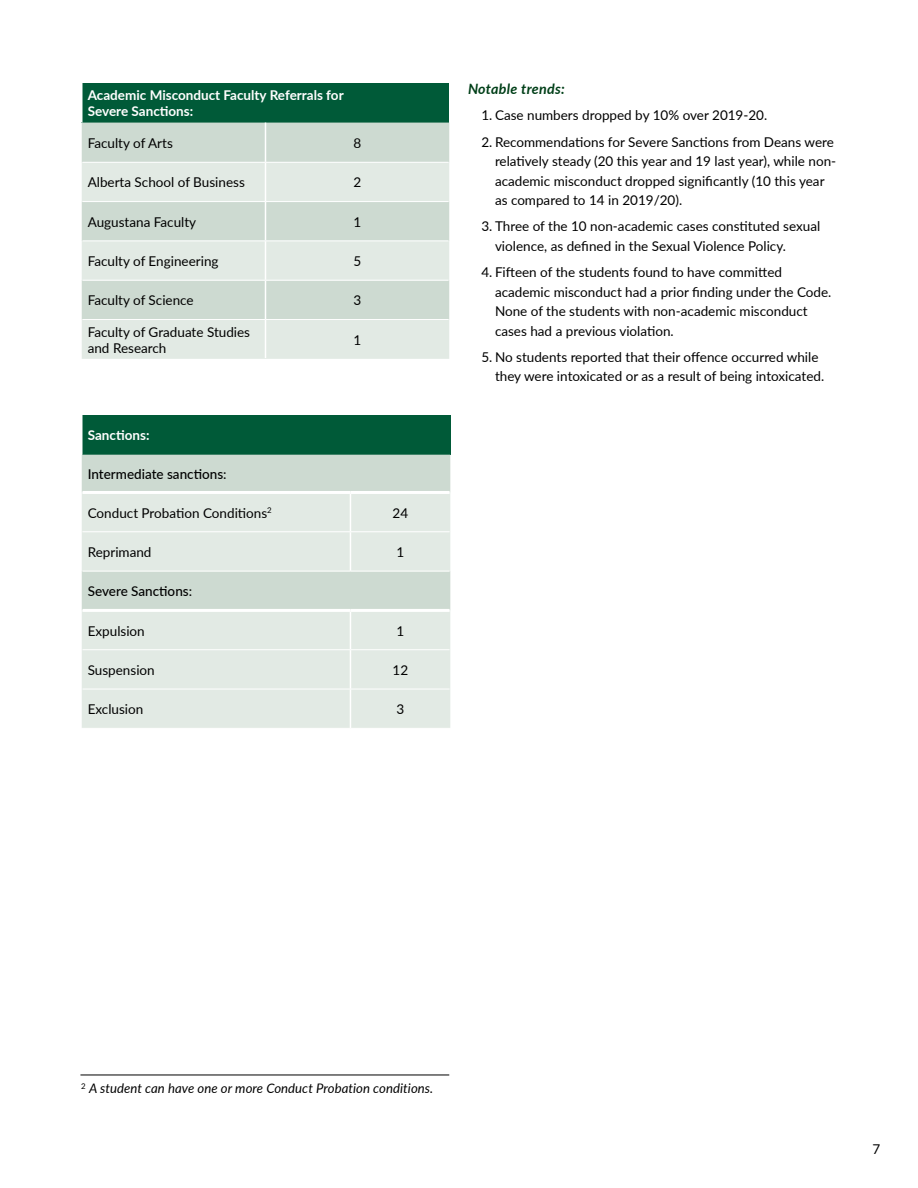
<style>
.page{position:relative;width:918px;height:1188px;background:#fff}
.page>*{position:absolute;margin:0;border:0;box-sizing:border-box;transform-origin:0 0}
.t1{font:italic 700 14.25px "Lato";letter-spacing:.02em;color:#003f18}
.t2{font:13.5px/19.5px "Lato";color:#000}
.t3{font:700 13.5px/16.2px "Lato";color:#fff}
.t4{font:500 13.5px "Lato";color:#000}
.t5{font:italic 13.2px "Lato";letter-spacing:.005em;color:#000}
</style>
<div class="page">
<hr style="left:80px;top:1075px;width:369px;height:1px;background:#000">
<div style="left:82px;top:83px;width:367px;height:40px;background:#005a38"></div>
<div style="left:82px;top:123px;width:367px;height:39px;background:#cddad1"></div>
<svg style="left:82px;top:162px;width:367px;height:197px;fill:#e2eae4"></svg>
<div style="left:82px;top:241px;width:367px;height:39px;background:#e2eae4"></div>
<hr style="left:265px;top:123px;width:1px;height:39px;background:#fff">
<hr style="left:265px;top:163px;width:1px;height:38px;background:#fff">
<hr style="left:265px;top:202px;width:1px;height:39px;background:#fff">
<hr style="left:265px;top:241px;width:1px;height:39px;background:#fff">
<hr style="left:265px;top:281px;width:1px;height:38px;background:#fff">
<hr style="left:265px;top:320px;width:1px;height:38px;background:#fff">
<hr style="left:82px;top:162px;width:184px;height:1px;background:#fff">
<hr style="left:266px;top:162px;width:182px;height:1px;background:#fff">
<hr style="left:82px;top:201px;width:184px;height:1px;background:#fff">
<hr style="left:266px;top:201px;width:182px;height:1px;background:#fff">
<hr style="left:82px;top:241px;width:184px;height:1px;background:#fff">
<hr style="left:266px;top:241px;width:182px;height:1px;background:#fff">
<hr style="left:82px;top:280px;width:184px;height:1px;background:#fff">
<hr style="left:266px;top:280px;width:182px;height:1px;background:#fff">
<hr style="left:82px;top:319px;width:184px;height:1px;background:#fff">
<hr style="left:266px;top:319px;width:182px;height:1px;background:#fff">
<div style="left:82px;top:415px;width:368px;height:40px;background:#005a38"></div>
<div style="left:82px;top:455px;width:368px;height:154px;background:#cddad1"></div>
<div style="left:82px;top:494px;width:368px;height:77px;background:#e2eae4"></div>
<div style="left:82px;top:612px;width:368px;height:116px;background:#e2eae4"></div>
<hr style="left:350px;top:494px;width:1px;height:37px;background:#fff">
<hr style="left:350px;top:532px;width:1px;height:39px;background:#fff">
<hr style="left:82px;top:531px;width:268px;height:1px;background:#fff">
<hr style="left:350px;top:531px;width:100px;height:1px;background:#fff">
<hr style="left:82px;top:491px;width:268px;height:3px;background:#fff">
<hr style="left:350px;top:491px;width:100px;height:3px;background:#fff">
<hr style="left:82px;top:571px;width:268px;height:1px;background:#fff">
<hr style="left:350px;top:571px;width:100px;height:1px;background:#fff">
<hr style="left:350px;top:612px;width:1px;height:37px;background:#fff">
<hr style="left:82px;top:649px;width:268px;height:1px;background:#fff">
<hr style="left:350px;top:649px;width:100px;height:1px;background:#fff">
<hr style="left:82px;top:689px;width:268px;height:1px;background:#fff">
<hr style="left:350px;top:689px;width:100px;height:1px;background:#fff">
<hr style="left:350px;top:650px;width:1px;height:39px;background:#fff">
<hr style="left:350px;top:689px;width:1px;height:39px;background:#fff">
<p class="t3" style="left:88px;top:86px;width:257px">Academic Misconduct Faculty Referrals for<br>Severe Sanctions:</p>
<p class="t2" style="left:88px;top:133px;width:87px">Faculty of Arts</p>
<p class="t2" style="left:353px;top:133px;width:9px">8</p>
<p class="t2" style="left:88px;top:172px;width:159px">Alberta School of Business</p>
<p class="t2" style="left:353px;top:172px;width:9px">2</p>
<p class="t2" style="left:88px;top:211px;width:110px">Augustana Faculty</p>
<p class="t2" style="left:353px;top:211px;width:9px">1</p>
<p class="t2" style="left:88px;top:251px;width:132px">Faculty of Engineering</p>
<p class="t2" style="left:353px;top:251px;width:9px">5</p>
<p class="t2" style="left:88px;top:290px;width:107px">Faculty of Science</p>
<p class="t2" style="left:353px;top:290px;width:9px">3</p>
<p class="t2" style="left:88px;top:323px;width:164px;line-height:16.2px">Faculty of Graduate Studies and Research</p>
<p class="t2" style="left:353px;top:329px;width:9px">1</p>
<p class="t3" style="left:88px;top:427px;width:63px">Sanctions:</p>
<p class="t4" style="left:88px;top:464px;width:140px">Intermediate sanctions:</p>
<p class="t2" style="left:88px;top:502px;width:186px">Conduct Probation Conditions<sup>2</sup></p>
<p class="t2" style="left:393px;top:502px;width:17px">24</p>
<p class="t2" style="left:88px;top:542px;width:65px">Reprimand</p>
<p class="t2" style="left:396px;top:542px;width:9px">1</p>
<p class="t4" style="left:88px;top:582px;width:106px">Severe Sanctions:</p>
<p class="t2" style="left:88px;top:620px;width:59px">Expulsion</p>
<p class="t2" style="left:396px;top:620px;width:9px">1</p>
<p class="t2" style="left:88px;top:660px;width:69px">Suspension</p>
<p class="t2" style="left:393px;top:660px;width:17px">12</p>
<p class="t2" style="left:88px;top:699px;width:57px">Exclusion</p>
<p class="t2" style="left:396px;top:699px;width:9px">3</p>
<p class="t1" style="left:468px;top:78px;width:98px">Notable trends:</p>
<p class="t2" style="left:482px;top:105px;width:287px">1. Case numbers dropped by 10% over 2019-20.</p>
<p class="t2" style="left:495px;top:131px;width:343px;text-indent:-14px">2. Recommendations for Severe Sanctions from Deans were relatively steady (20 this year and 19 last year), while non&shy;academic misconduct dropped significantly (10 this year as compared to 14 in 2019/20).</p>
<p class="t2" style="left:495px;top:216px;width:327px;text-indent:-14px">3. Three of the 10 non-academic cases constituted sexual violence, as defined in the Sexual Violence Policy.</p>
<p class="t2" style="left:495px;top:262px;width:338px;text-indent:-14px">4. Fifteen of the students found to have committed academic misconduct had a prior finding under the Code.<br>None of the students with non-academic misconduct cases had a previous violation.</p>
<p class="t2" style="left:495px;top:347px;width:331px;text-indent:-14px">5. No students reported that their offence occurred while they were intoxicated or as a result of being intoxicated.</p>
<p class="t5" style="left:81px;top:1079px;width:354px"><sup>2</sup> A student can have one or more Conduct Probation conditions.</p>
<p class="t2" style="left:873px;top:1138px;width:9px">7</p>
</div>
